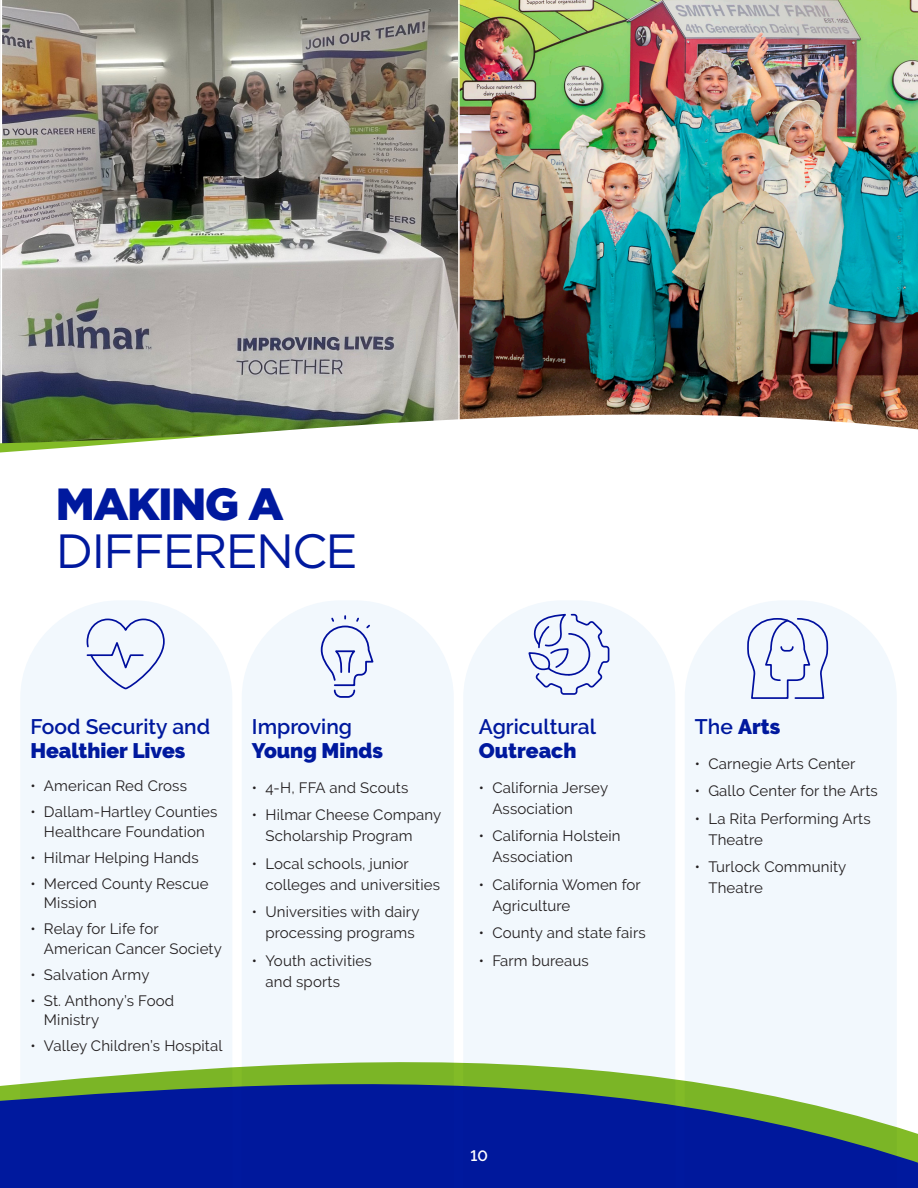
<style>
.page{position:relative;width:918px;height:1188px;background:#fff}
.page>*{position:absolute;margin:0;border:0;box-sizing:border-box;transform-origin:0 0}
.t1{font:48px "Gotham";letter-spacing:-.04em;color:#00199e}
.t2{font:900 45px "Gotham";letter-spacing:-.04em;color:#00199e}
.t3{font:600 21px/24px "Raleway";color:#00199e}
.t4{font:900 21px/24px "Raleway";color:#00199e}
.t5{font:15px/21px "Raleway";letter-spacing:.01em;color:#231f20}
.t6{font:600 15px "Raleway";color:#fff}
.s1{font-weight:900}
.s2{font-weight:600}
</style>
<div class="page">
<svg style="left:0;top:0;width:1px;height:51px"></svg>
<img style="left:2px;top:0;width:456px;height:162px">
<img style="left:458px;top:0;width:460px;height:162px">
<img style="left:0;top:162px;width:918px;height:114px">
<svg style="left:0;top:1062px;width:918px;height:95px"></svg>
<img style="left:0;top:276px;width:918px;height:80px">
<img style="left:0;top:356px;width:918px;height:97px">
<svg style="left:242px;top:601px;width:212px;height:587px;fill:#f2f8fd"></svg>
<svg style="left:463px;top:601px;width:212px;height:587px;fill:#f2f8fd"></svg>
<svg style="left:685px;top:601px;width:212px;height:587px;fill:#f2f8fd"></svg>
<svg style="left:20px;top:601px;width:212px;height:587px;fill:#f2f8fd"></svg>
<svg style="left:86px;top:618px;width:80px;height:72px"></svg>
<svg style="left:746px;top:617px;width:83px;height:85px"></svg>
<svg style="left:320px;top:616px;width:55px;height:82px"></svg>
<svg style="left:528px;top:612px;width:82px;height:84px"></svg>
<p class="t2" style="left:56px;top:473px;width:229px">MAKING A</p>
<p class="t1" style="left:56px;top:521px;width:303px">DIFFERENCE</p>
<p class="t3" style="left:30px;top:715px;width:181px">Food Security and<br><span class="s1">Healthier Lives</span></p>
<p class="t5" style="left:30px;top:776px;width:158px">• American Red Cross</p>
<p class="t5" style="left:30px;top:802px;width:189px;line-height:19.5px;text-align:center">• Dallam-Hartley Counties<br>Healthcare Foundation</p>
<p class="t5" style="left:30px;top:847px;width:170px">• Hilmar Helping Hands</p>
<p class="t5" style="left:44px;top:874px;width:166px;line-height:19.5px;text-indent:-14px">• Merced County Rescue<br>Mission</p>
<p class="t5" style="left:44px;top:919px;width:179px;line-height:19.5px;text-indent:-14px">• Relay for Life for<br>American Cancer Society</p>
<p class="t5" style="left:30px;top:964px;width:121px">• Salvation Army</p>
<p class="t5" style="left:44px;top:991px;width:132px;line-height:19.5px;text-indent:-14px">• St. Anthony’s Food<br>Ministry</p>
<p class="t5" style="left:30px;top:1035px;width:193px">• Valley Children’s Hospital</p>
<p class="t4" style="left:252px;top:715px;width:133px"><span class="s2">Improving<br></span>Young Minds</p>
<p class="t5" style="left:252px;top:777px;width:158px">• 4-H, FFA and Scouts</p>
<p class="t5" style="left:265px;top:804px;width:177px;text-indent:-14px">• Hilmar Cheese Company<br>Scholarship Program</p>
<p class="t5" style="left:265px;top:853px;width:176px;text-indent:-14px">• Local schools, junior colleges and universities</p>
<p class="t5" style="left:252px;top:901px;width:169px;text-align:center">• Universities with dairy processing programs</p>
<p class="t5" style="left:265px;top:950px;width:108px;text-indent:-14px">• Youth activities and sports</p>
<p class="t3" style="left:479px;top:715px;width:119px">Agricultural<br><span class="s1">Outreach</span></p>
<p class="t5" style="left:492px;top:777px;width:117px;text-indent:-14px">• California Jersey<br>Association</p>
<p class="t5" style="left:492px;top:825px;width:130px;text-indent:-14px">• California Holstein<br>Association</p>
<p class="t5" style="left:492px;top:874px;width:150px;text-indent:-14px">• California Women for<br>Agriculture</p>
<p class="t5" style="left:479px;top:922px;width:168px">• County and state fairs</p>
<p class="t5" style="left:479px;top:950px;width:111px">• Farm bureaus</p>
<p class="t6" style="left:471px;top:1147px;width:19px">10</p>
<p class="t4" style="left:695px;top:715px;width:87px"><span class="s2">The</span> Arts</p>
<p class="t5" style="left:695px;top:753px;width:162px">• Carnegie Arts Center</p>
<p class="t5" style="left:695px;top:780px;width:184px">• Gallo Center for the Arts</p>
<p class="t5" style="left:708px;top:808px;width:164px;text-indent:-14px">• La Rita Performing Arts<br>Theatre</p>
<p class="t5" style="left:708px;top:856px;width:140px;text-indent:-14px">• Turlock Community<br>Theatre</p>
</div>
